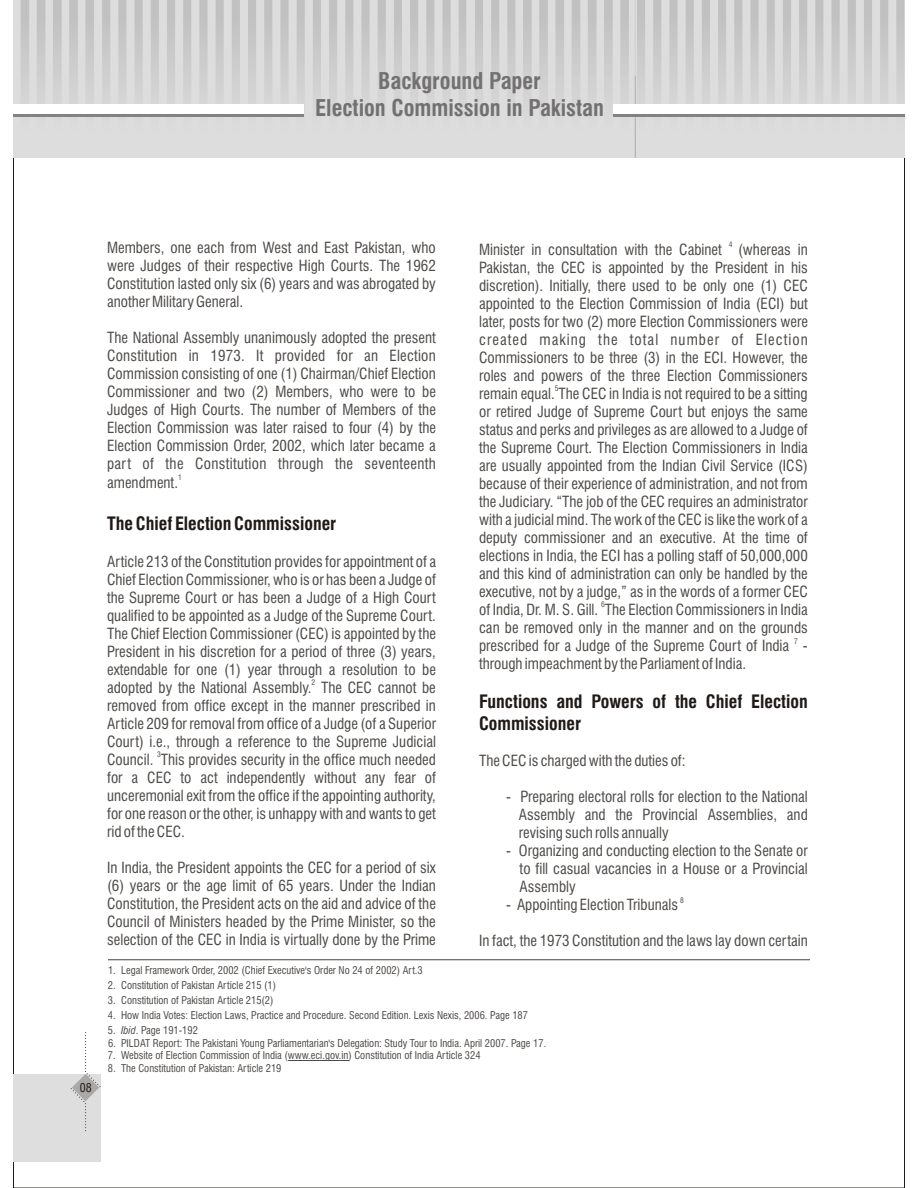
<style>
.page{position:relative;width:918px;height:1188px;background:#fff}
.page>*{position:absolute;margin:0;border:0;box-sizing:border-box;transform-origin:0 0}
.t1{font:700 22.5px/27px "Swis 721 Cn BT";color:#737070;text-align:center}
.t2{font:700 18px/21.6px "Swis 721 Cn BT";color:#1f1a17}
.t3{font:15px/18px "Swis 721 Cn BT";color:#4d4a47;text-align:justify}
.t4{font:12px "Swis 721 Cn BT";color:#1f1a17}
.t5{font:10.5px "Swis 721 Cn BT";color:#4d4a47}
.t6{font:7.5px "Swis 721 Cn BT";color:#4d4a47}
.s1{font-style:italic}
</style>
<div class="page">
<hr style="left:288px;top:1060px;width:60px;height:1px;background:#4d4a47">
<hr style="left:108px;top:959px;width:702px;height:1px;background:#4d4a47">
<div style="left:14px;top:1074px;width:87px;height:87px;background:#dedede"></div>
<svg style="left:70px;top:1032px;width:31px;height:100px"></svg>
<img style="left:14px;top:0;width:891px;height:157px">
<div style="left:14px;top:104px;width:290px;height:13px;background:#fff"></div>
<hr style="left:14px;top:114px;width:290px;height:3px;background:#828282">
<div style="left:613px;top:104px;width:291px;height:13px;background:#fff"></div>
<hr style="left:613px;top:114px;width:291px;height:3px;background:#828282">
<h1 class="t1" style="left:315px;top:70px;width:290px">Background Paper<br>Election Commission in Pakistan</h1>
<p class="t4" style="left:80px;top:1083px;width:13px">08</p>
<p class="t3" style="left:107px;top:241px;width:330px">Members, one each from West and East Pakistan, who were Judges of their respective High Courts. The 1962<br>Constitution lasted only six (6) years and was abrogated by another Military General.</p>
<p class="t3" style="left:107px;top:330px;width:330px">The National Assembly unanimously adopted the present Constitution in 1973. It provided for an Election Commission consisting of one (1) Chairman/Chief Election Commissioner and two (2) Members, who were to be Judges of High Courts. The number of Members of the Election Commission was later raised to four (4) by the Election Commission Order, 2002, which later became a part of the Constitution through the seventeenth</p>
<p class="t6" style="left:178px;top:474px;width:5px">1</p>
<p class="t3" style="left:107px;top:475px;width:72px">amendment.</p>
<p class="t2" style="left:107px;top:514px;width:231px">The Chief Election Commissioner</p>
<p class="t3" style="left:107px;top:554px;width:330px">Article 213 of the Constitution provides for appointment of a Chief Election Commissioner, who is or has been a Judge of the Supreme Court or has been a Judge of a High Court qualified to be appointed as a Judge of the Supreme Court.<br>The Chief Election Commissioner (CEC) is appointed by the President in his discretion for a period of three (3) years, extendable for one (1) year through a resolution to be</p>
<p class="t6" style="left:312px;top:680px;width:5px">2</p>
<p class="t3" style="left:107px;top:680px;width:330px">adopted by the National Assembly. The CEC cannot be removed from office except in the manner prescribed in Article 209 for removal from office of a Judge (of a Superior Court) i.e., through a reference to the Supreme Judicial</p>
<p class="t6" style="left:157px;top:752px;width:5px">3</p>
<p class="t3" style="left:107px;top:752px;width:330px">Council. This provides security in the office much needed for a CEC to act independently without any fear of unceremonial exit from the office if the appointing authority, for one reason or the other, is unhappy with and wants to get rid of the CEC.</p>
<p class="t3" style="left:107px;top:860px;width:330px">In India, the President appoints the CEC for a period of six (6) years or the age limit of 65 years. Under the Indian Constitution, the President acts on the aid and advice of the Council of Ministers headed by the Prime Minister, so the selection of the CEC in India is virtually done by the Prime</p>
<p class="t6" style="left:729px;top:242px;width:5px">4</p>
<p class="t3" style="left:479px;top:242px;width:330px">Minister in consultation with the Cabinet (whereas in Pakistan, the CEC is appointed by the President in his discretion). Initially, there used to be only one (1) CEC appointed to the Election Commission of India (ECI) but later, posts for two (2) more Election Commissioners were created making the total number of Election Commissioners to be three (3) in the ECI. However, the roles and powers of the three Election Commissioners</p>
<p class="t6" style="left:555px;top:386px;width:5px">5</p>
<p class="t3" style="left:479px;top:386px;width:330px">remain equal. The CEC in India is not required to be a sitting or retired Judge of Supreme Court but enjoys the same status and perks and privileges as are allowed to a Judge of the Supreme Court. The Election Commissioners in India are usually appointed from the Indian Civil Service (ICS) because of their experience of administration, and not from the Judiciary. “The job of the CEC requires an administrator with a judicial mind. The work of the CEC is like the work of a deputy commissioner and an executive. At the time of elections in India, the ECI has a polling staff of 50,000,000 and this kind of administration can only be handled by the executive, not by a judge,” as in the words of a former CEC</p>
<p class="t6" style="left:601px;top:602px;width:5px">6</p>
<p class="t3" style="left:479px;top:602px;width:330px">of India, Dr. M. S. Gill. The Election Commissioners in India can be removed only in the manner and on the grounds</p>
<p class="t6" style="left:794px;top:638px;width:5px">7</p>
<p class="t3" style="left:479px;top:638px;width:330px">prescribed for a Judge of the Supreme Court of India - through impeachment by the Parliament of India.</p>
<p class="t2" style="left:479px;top:692px;width:330px">Functions and Powers of the Chief Election<br>Commissioner</p>
<p class="t3" style="left:479px;top:753px;width:208px">The CEC is charged with the duties of:</p>
<p class="t3" style="left:519px;top:789px;width:290px;text-indent:-13px">- Preparing electoral rolls for election to the National Assembly and the Provincial Assemblies, and revising such rolls annually</p>
<p class="t3" style="left:520px;top:843px;width:290px;text-indent:-14px">- Organizing and conducting election to the Senate or to fill casual vacancies in a House or a Provincial Assembly</p>
<p class="t6" style="left:680px;top:897px;width:5px">8</p>
<p class="t3" style="left:506px;top:897px;width:173px">- Appointing Election Tribunals</p>
<p class="t3" style="left:479px;top:933px;width:330px">In fact, the 1973 Constitution and the laws lay down certain</p>
<p class="t5" style="left:108px;top:966px;width:316px">1. Legal Framework Order, 2002 (Chief Executive's Order No 24 of 2002) Art.3</p>
<p class="t5" style="left:108px;top:981px;width:170px">2. Constitution of Pakistan Article 215 (1)</p>
<p class="t5" style="left:108px;top:996px;width:167px">3. Constitution of Pakistan Article 215(2)</p>
<p class="t5" style="left:108px;top:1011px;width:422px">4. How India Votes: Election Laws, Practice and Procedure. Second Edition. Lexis Nexis, 2006. Page 187</p>
<p class="t5" style="left:108px;top:1026px;width:92px">5. <span class="s1">Ibid</span>. Page 191-192</p>
<p class="t5" style="left:108px;top:1039px;width:440px">6. PILDAT Report: The Pakistani Young Parliamentarian's Delegation: Study Tour to India. April 2007. Page 17.</p>
<p class="t5" style="left:108px;top:1051px;width:374px">7. Website of Election Commission of India (www.eci.gov.in) Constitution of India Article 324</p>
<p class="t5" style="left:108px;top:1064px;width:175px">8. The Constitution of Pakistan: Article 219</p>
</div>
